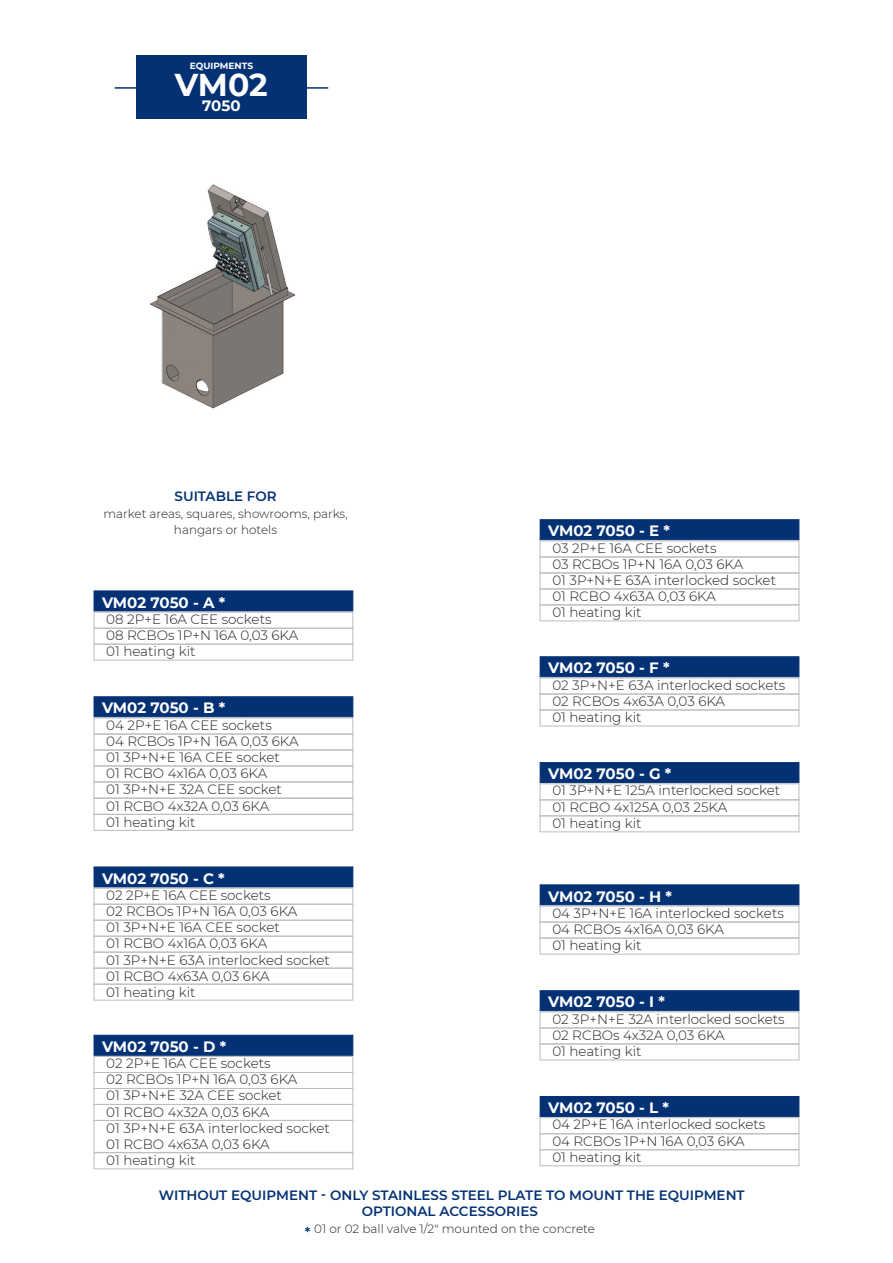
<style>
.page{position:relative;width:893px;height:1263px;background:#fff}
.page>*{position:absolute;margin:0;border:0;box-sizing:border-box;transform-origin:0 0}
.t1{font:700 31.5px "Montserrat";color:#fff}
.t2{font:700 15px "Montserrat";color:#fff}
.t3{font:300 13.5px "Montserrat";color:#231f20}
.t4{font:600 13.5px "Montserrat";color:#043174}
.t5{font:300 12px/16.5px "Montserrat";color:#231f20;text-align:center}
.t6{font:700 9px "Montserrat";color:#fff}
.s1{font-weight:600;font-size:13.5px;color:#043174}
</style>
<div class="page">
<img style="left:150px;top:184px;width:146px;height:225px">
<div style="left:136px;top:55px;width:170px;height:64px;background:#043174"></div>
<hr style="left:115px;top:87px;width:43px;height:2px;background:#043174">
<hr style="left:285px;top:87px;width:43px;height:2px;background:#043174">
<div style="left:540px;top:519px;width:259px;height:21px;background:#043174;border:1px solid #043174"></div>
<div style="left:540px;top:656px;width:259px;height:21px;background:#043174;border:1px solid #043174"></div>
<div style="left:540px;top:762px;width:259px;height:21px;background:#043174;border:1px solid #043174"></div>
<div style="left:540px;top:885px;width:259px;height:20px;background:#043174"></div>
<div style="left:540px;top:990px;width:259px;height:21px;background:#043174;border:1px solid #043174"></div>
<div style="left:540px;top:1096px;width:259px;height:21px;background:#043174"></div>
<div style="left:540px;top:541px;width:259px;height:16px;border:1px solid #bcbdc0"></div>
<div style="left:540px;top:678px;width:259px;height:16px;border:1px solid #bcbdc0"></div>
<div style="left:540px;top:784px;width:259px;height:16px;border:1px solid #bcbdc0"></div>
<div style="left:540px;top:906px;width:259px;height:16px;border:1px solid #bcbdc0"></div>
<div style="left:540px;top:1012px;width:259px;height:16px;border:1px solid #bcbdc0"></div>
<div style="left:540px;top:1117px;width:259px;height:17px;border:1px solid #bcbdc0"></div>
<div style="left:540px;top:557px;width:259px;height:16px;border:1px solid #bcbdc0"></div>
<div style="left:540px;top:694px;width:259px;height:16px;border:1px solid #bcbdc0"></div>
<div style="left:540px;top:800px;width:259px;height:16px;border:1px solid #bcbdc0"></div>
<div style="left:540px;top:922px;width:259px;height:16px;border:1px solid #bcbdc0"></div>
<div style="left:540px;top:1028px;width:259px;height:16px;border:1px solid #bcbdc0"></div>
<div style="left:540px;top:1133px;width:259px;height:17px;border:1px solid #bcbdc0"></div>
<div style="left:540px;top:573px;width:259px;height:16px;border:1px solid #bcbdc0"></div>
<div style="left:540px;top:710px;width:259px;height:16px;border:1px solid #bcbdc0"></div>
<div style="left:540px;top:816px;width:259px;height:16px;border:1px solid #bcbdc0"></div>
<div style="left:540px;top:938px;width:259px;height:16px;border:1px solid #bcbdc0"></div>
<div style="left:540px;top:1044px;width:259px;height:16px;border:1px solid #bcbdc0"></div>
<div style="left:540px;top:1149px;width:259px;height:17px;border:1px solid #bcbdc0"></div>
<div style="left:540px;top:589px;width:259px;height:16px;border:1px solid #bcbdc0"></div>
<div style="left:540px;top:605px;width:259px;height:16px;border:1px solid #bcbdc0"></div>
<div style="left:94px;top:591px;width:259px;height:20px;background:#043174"></div>
<div style="left:94px;top:696px;width:259px;height:21px;background:#043174;border:1px solid #043174"></div>
<div style="left:94px;top:867px;width:259px;height:20px;background:#043174"></div>
<div style="left:94px;top:612px;width:259px;height:16px;border:1px solid #bcbdc0"></div>
<div style="left:94px;top:718px;width:259px;height:16px;border:1px solid #bcbdc0"></div>
<div style="left:94px;top:888px;width:259px;height:16px;border:1px solid #bcbdc0"></div>
<div style="left:94px;top:628px;width:259px;height:16px;border:1px solid #bcbdc0"></div>
<div style="left:94px;top:734px;width:259px;height:16px;border:1px solid #bcbdc0"></div>
<div style="left:94px;top:904px;width:259px;height:16px;border:1px solid #bcbdc0"></div>
<div style="left:94px;top:798px;width:259px;height:16px;border:1px solid #bcbdc0"></div>
<div style="left:94px;top:644px;width:259px;height:16px;border:1px solid #bcbdc0"></div>
<div style="left:94px;top:750px;width:259px;height:16px;border:1px solid #bcbdc0"></div>
<div style="left:94px;top:920px;width:259px;height:16px;border:1px solid #bcbdc0"></div>
<div style="left:94px;top:814px;width:259px;height:16px;border:1px solid #bcbdc0"></div>
<div style="left:94px;top:952px;width:259px;height:16px;border:1px solid #bcbdc0"></div>
<div style="left:94px;top:766px;width:259px;height:16px;border:1px solid #bcbdc0"></div>
<div style="left:94px;top:936px;width:259px;height:16px;border:1px solid #bcbdc0"></div>
<div style="left:94px;top:782px;width:259px;height:16px;border:1px solid #bcbdc0"></div>
<div style="left:94px;top:1035px;width:259px;height:20px;background:#043174;border:1px solid #043174"></div>
<div style="left:94px;top:1056px;width:259px;height:17px;border:1px solid #bcbdc0"></div>
<div style="left:94px;top:1072px;width:259px;height:17px;border:1px solid #bcbdc0"></div>
<div style="left:94px;top:1088px;width:259px;height:17px;border:1px solid #bcbdc0"></div>
<div style="left:94px;top:1152px;width:259px;height:17px;border:1px solid #bcbdc0"></div>
<div style="left:94px;top:1104px;width:259px;height:17px;border:1px solid #bcbdc0"></div>
<div style="left:94px;top:1120px;width:259px;height:32px;border:1px solid #bcbdc0"></div>
<div style="left:94px;top:968px;width:259px;height:16px;border:1px solid #bcbdc0"></div>
<div style="left:94px;top:984px;width:259px;height:16px;border:1px solid #bcbdc0"></div>
<p class="t6" style="left:190px;top:59px;width:65px">EQUIPMENTS</p>
<p class="t1" style="left:175px;top:62px;width:94px">VM02</p>
<p class="t2" style="left:202px;top:95px;width:40px">7050</p>
<p class="t4" style="left:175px;top:487px;width:104px">SUITABLE FOR</p>
<p class="t5" style="left:103px;top:505px;width:246px">market areas, squares, showrooms, parks, hangars or hotels</p>
<p class="t2" style="left:102px;top:591px;width:125px">VM02 7050 - A *</p>
<p class="t3" style="left:106px;top:610px;width:167px">08 2P+E 16A CEE sockets</p>
<p class="t3" style="left:106px;top:626px;width:194px">08 RCBOs 1P+N 16A 0,03 6KA</p>
<p class="t3" style="left:106px;top:642px;width:91px">01 heating kit</p>
<p class="t2" style="left:102px;top:697px;width:125px">VM02 7050 - B *</p>
<p class="t3" style="left:106px;top:716px;width:167px">04 2P+E 16A CEE sockets</p>
<p class="t3" style="left:106px;top:732px;width:194px">04 RCBOs 1P+N 16A 0,03 6KA</p>
<p class="t3" style="left:106px;top:748px;width:175px">01 3P+N+E 16A CEE socket</p>
<p class="t3" style="left:106px;top:764px;width:162px">01 RCBO 4x16A 0,03 6KA</p>
<p class="t3" style="left:106px;top:780px;width:177px">01 3P+N+E 32A CEE socket</p>
<p class="t3" style="left:106px;top:797px;width:164px">01 RCBO 4x32A 0,03 6KA</p>
<p class="t3" style="left:106px;top:813px;width:91px">01 heating kit</p>
<p class="t2" style="left:548px;top:520px;width:123px">VM02 7050 - E *</p>
<p class="t3" style="left:552px;top:539px;width:166px">03 2P+E 16A CEE sockets</p>
<p class="t3" style="left:552px;top:555px;width:192px">03 RCBOs 1P+N 16A 0,03 6KA</p>
<p class="t3" style="left:552px;top:571px;width:225px">01 3P+N+E 63A interlocked socket</p>
<p class="t3" style="left:552px;top:587px;width:165px">01 RCBO 4x63A 0,03 6KA</p>
<p class="t3" style="left:552px;top:603px;width:91px">01 heating kit</p>
<p class="t2" style="left:548px;top:657px;width:123px">VM02 7050 - F *</p>
<p class="t3" style="left:552px;top:676px;width:234px">02 3P+N+E 63A interlocked sockets</p>
<p class="t3" style="left:552px;top:692px;width:174px">02 RCBOs 4x63A 0,03 6KA</p>
<p class="t3" style="left:552px;top:708px;width:91px">01 heating kit</p>
<p class="t2" style="left:548px;top:763px;width:125px">VM02 7050 - G *</p>
<p class="t3" style="left:552px;top:781px;width:229px">01 3P+N+E 125A interlocked socket</p>
<p class="t3" style="left:552px;top:798px;width:176px">01 RCBO 4x125A 0,03 25KA</p>
<p class="t3" style="left:552px;top:814px;width:91px">01 heating kit</p>
<p class="t2" style="left:102px;top:867px;width:124px">VM02 7050 - C *</p>
<p class="t3" style="left:106px;top:886px;width:166px">02 2P+E 16A CEE sockets</p>
<p class="t3" style="left:106px;top:902px;width:193px">02 RCBOs 1P+N 16A 0,03 6KA</p>
<p class="t3" style="left:106px;top:918px;width:175px">01 3P+N+E 16A CEE socket</p>
<p class="t3" style="left:106px;top:934px;width:162px">01 RCBO 4x16A 0,03 6KA</p>
<p class="t3" style="left:106px;top:951px;width:225px">01 3P+N+E 63A interlocked socket</p>
<p class="t3" style="left:106px;top:967px;width:165px">01 RCBO 4x63A 0,03 6KA</p>
<p class="t3" style="left:106px;top:983px;width:91px">01 heating kit</p>
<p class="t2" style="left:548px;top:885px;width:125px">VM02 7050 - H *</p>
<p class="t3" style="left:552px;top:904px;width:233px">04 3P+N+E 16A interlocked sockets</p>
<p class="t3" style="left:552px;top:920px;width:173px">04 RCBOs 4x16A 0,03 6KA</p>
<p class="t3" style="left:552px;top:936px;width:91px">01 heating kit</p>
<p class="t2" style="left:548px;top:991px;width:118px">VM02 7050 - I *</p>
<p class="t3" style="left:552px;top:1009px;width:234px">02 3P+N+E 32A interlocked sockets</p>
<p class="t3" style="left:552px;top:1026px;width:174px">02 RCBOs 4x32A 0,03 6KA</p>
<p class="t3" style="left:552px;top:1042px;width:91px">01 heating kit</p>
<p class="t2" style="left:102px;top:1036px;width:126px">VM02 7050 - D *</p>
<p class="t3" style="left:106px;top:1054px;width:166px">02 2P+E 16A CEE sockets</p>
<p class="t3" style="left:106px;top:1070px;width:193px">02 RCBOs 1P+N 16A 0,03 6KA</p>
<p class="t3" style="left:106px;top:1086px;width:177px">01 3P+N+E 32A CEE socket</p>
<p class="t3" style="left:106px;top:1103px;width:164px">01 RCBO 4x32A 0,03 6KA</p>
<p class="t3" style="left:106px;top:1119px;width:225px">01 3P+N+E 63A interlocked socket</p>
<p class="t3" style="left:106px;top:1135px;width:165px">01 RCBO 4x63A 0,03 6KA</p>
<p class="t3" style="left:106px;top:1151px;width:91px">01 heating kit</p>
<p class="t2" style="left:548px;top:1097px;width:122px">VM02 7050 - L *</p>
<p class="t3" style="left:552px;top:1115px;width:214px">04 2P+E 16A interlocked sockets</p>
<p class="t3" style="left:552px;top:1131px;width:194px">04 RCBOs 1P+N 16A 0,03 6KA</p>
<p class="t3" style="left:552px;top:1148px;width:91px">01 heating kit</p>
<p class="t4" style="left:159px;top:1185px;width:587px">WITHOUT EQUIPMENT - ONLY STAINLESS STEEL PLATE TO MOUNT THE EQUIPMENT</p>
<p class="t4" style="left:362px;top:1202px;width:177px">OPTIONAL ACCESSORIES</p>
<p class="t5" style="left:305px;top:1220px;width:291px"><span class="s1">*</span> 01 or 02 ball valve 1/2" mounted on the concrete</p>
</div>
